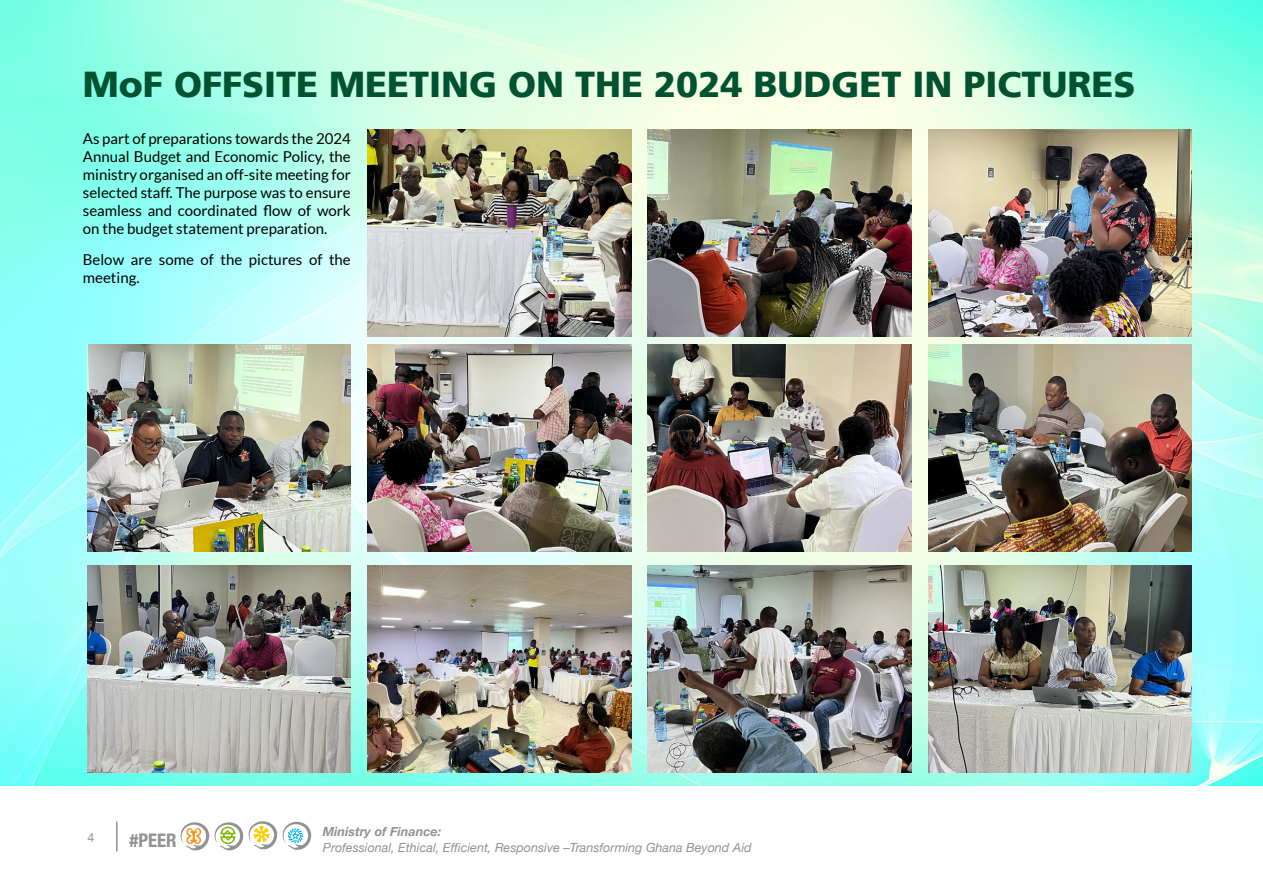
<style>
.page{position:relative;width:1263px;height:893px;background:#fff}
.page>*{position:absolute;margin:0;border:0;box-sizing:border-box;transform-origin:0 0}
.t1{font:900 36px "Frutiger LT";color:#005230}
.t2{font:700 condensed 18.75px "Helvetica Neue";color:#929292}
.t3{font:15px/18px "Lato";color:#000;text-align:justify}
.t4{font:italic 12.6px "Helvetica Neue";color:#929292}
.t5{font:italic 700 12.6px "Helvetica Neue";color:#929292}
.t6{font:12.6px "Helvetica Neue";color:#929292}
</style>
<div class="page">
<img style="left:0;top:0;width:1263px;height:786px">
<svg style="left:215px;top:822px;width:28px;height:28px"></svg>
<svg style="left:283px;top:822px;width:28px;height:28px"></svg>
<svg style="left:249px;top:821px;width:28px;height:28px"></svg>
<svg style="left:181px;top:822px;width:28px;height:28px"></svg>
<hr style="left:116px;top:821px;width:2px;height:30px;background:#929292">
<img style="left:87px;top:344px;width:264px;height:207px">
<img style="left:87px;top:566px;width:264px;height:206px">
<img style="left:648px;top:130px;width:263px;height:206px">
<img style="left:648px;top:344px;width:263px;height:207px">
<img style="left:648px;top:566px;width:263px;height:206px">
<img style="left:368px;top:130px;width:263px;height:206px">
<img style="left:368px;top:344px;width:263px;height:207px">
<img style="left:368px;top:566px;width:263px;height:206px">
<img style="left:928px;top:130px;width:263px;height:206px">
<img style="left:928px;top:344px;width:263px;height:207px">
<img style="left:928px;top:566px;width:263px;height:206px">
<h1 class="t1" style="left:83px;top:63px;width:1054px">MoF OFFSITE MEETING ON THE 2024 BUDGET IN PICTURES</h1>
<p class="t3" style="left:83px;top:129px;width:269px">As part of preparations towards the 2024<br>Annual Budget and Economic Policy, the ministry organised an off-site meeting for selected staff. The purpose was to ensure seamless and coordinated flow of work on the budget statement preparation.</p>
<p class="t3" style="left:83px;top:250px;width:269px">Below are some of the pictures of the meeting.</p>
<p class="t6" style="left:87px;top:829px;width:9px">4</p>
<p class="t2" style="left:130px;top:824px;width:49px">#PEER</p>
<p class="t5" style="left:323px;top:822px;width:120px">Ministry of Finance:</p>
<p class="t4" style="left:323px;top:838px;width:430px">Professional, Ethical, Efficient, Responsive –Transforming Ghana Beyond Aid</p>
</div>
